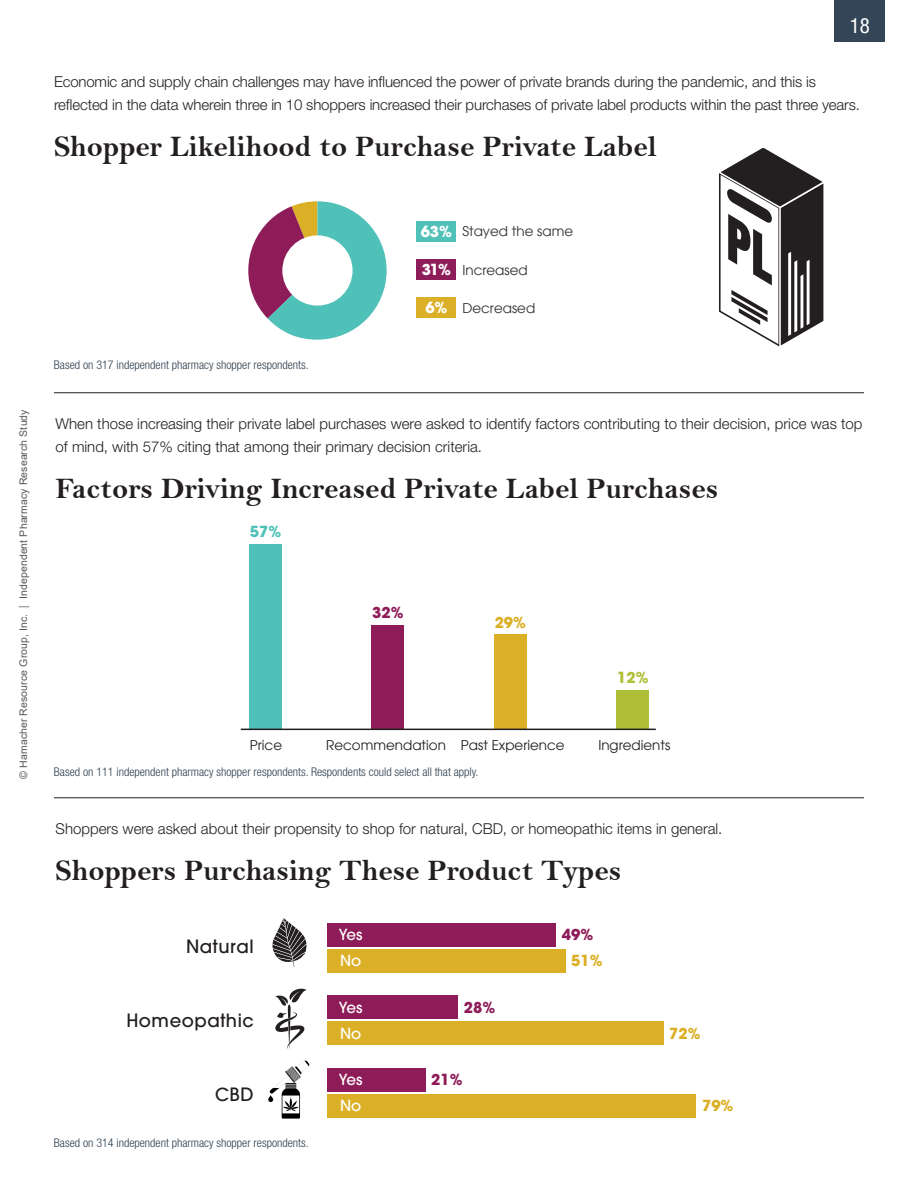
<style>
.page{position:relative;width:918px;height:1188px;background:#fff}
.page>*{position:absolute;margin:0;border:0;box-sizing:border-box;transform-origin:0 0}
.Serif_header{font:30px "Bell MT Bold";color:#231f20}
.t1{font:condensed 21px "Helvetica Neue LT Std";color:#fff}
.t2{font:500 18px "Avant Garde";letter-spacing:.03em;color:#231f20}
.Main_text{font:300 15px/22.5px "Helvetica Neue LT Std";color:#231f20}
.t3{font:500 15px "Avant Garde";color:#fff}
.t4{font:700 15px "Avant Garde";color:#8e1c58}
.t5{font:700 15px "Avant Garde";color:#dcb026}
.t6{font:700 15px "Avant Garde";color:#fff}
.t7{font:700 15px "Avant Garde";color:#4fc1b8}
.t8{font:700 15px "Avant Garde";color:#afbf37}
.Chart_lists{font:13.5px "Avant Garde";color:#231f20}
.Chart_lists-2{font:13.5px "Avant Garde";color:#323234}
.t9{font:300 condensed 12px "Helvetica Neue LT Std";color:#2e3f4e}
.t10{font:10.5px "Arial";letter-spacing:.01em;color:#57585a}
.s1{font-family:"Helvetica Neue LT Std"}
</style>
<div class="page">
<div style="left:416px;top:221px;width:40px;height:20px;background:#4fc1b8"></div>
<div style="left:416px;top:298px;width:40px;height:20px;background:#dcb026"></div>
<div style="left:416px;top:260px;width:40px;height:20px;background:#8e1c58"></div>
<svg style="left:248px;top:201px;width:139px;height:139px"></svg>
<div style="left:282px;top:235px;width:71px;height:71px;background:#fff;border-radius:50%"></div>
<svg style="left:272px;top:918px;width:35px;height:49px"></svg>
<svg style="left:268px;top:1061px;width:41px;height:58px"></svg>
<svg style="left:275px;top:988px;width:32px;height:62px"></svg>
<hr style="left:54px;top:392px;width:810px;height:1px;background:#231f20">
<hr style="left:54px;top:797px;width:810px;height:1px;background:#231f20">
<svg style="left:719px;top:146px;width:105px;height:201px"></svg>
<div style="left:617px;top:690px;width:32px;height:39px;background:#afbf37"></div>
<div style="left:494px;top:635px;width:33px;height:94px;background:#dcb026"></div>
<div style="left:372px;top:625px;width:32px;height:104px;background:#8e1c58"></div>
<div style="left:249px;top:544px;width:33px;height:185px;background:#4fc1b8"></div>
<hr style="left:241px;top:729px;width:415px;height:1px;background:#231f20">
<div style="left:327px;top:949px;width:238px;height:23px;background:#dcb026"></div>
<div style="left:327px;top:1022px;width:336px;height:23px;background:#dcb026"></div>
<div style="left:327px;top:1094px;width:369px;height:23px;background:#dcb026"></div>
<div style="left:327px;top:923px;width:229px;height:23px;background:#8e1c58"></div>
<div style="left:327px;top:996px;width:131px;height:23px;background:#8e1c58"></div>
<div style="left:327px;top:1068px;width:98px;height:23px;background:#8e1c58"></div>
<div style="left:835px;top:0;width:50px;height:42px;background:#344558"></div>
<p class="t10" style="left:16px;top:779px;width:371px;rotate:-90deg">© Hamacher Resource Group, Inc. <span class="s1">|</span> Independent Pharmacy Research Study</p>
<h2 class="t1" style="left:850px;top:13px;width:22px">18</h2>
<p class="Main_text" style="left:54px;top:70px;width:807px">Economic and supply chain challenges may have influenced the power of private brands during the pandemic, and this is reflected in the data wherein three in 10 shoppers increased their purchases of private label products within the past three years.</p>
<p class="Serif_header" style="left:54px;top:129px;width:604px">Shopper Likelihood to Purchase Private Label</p>
<p class="t9" style="left:54px;top:358px;width:256px">Based on 317 independent pharmacy shopper respondents.</p>
<p class="t6" style="left:421px;top:222px;width:33px">63%</p>
<p class="t6" style="left:422px;top:260px;width:31px">31%</p>
<p class="t6" style="left:425px;top:298px;width:24px">6%</p>
<p class="Chart_lists-2" style="left:462px;top:223px;width:112px">Stayed the same</p>
<p class="Chart_lists-2" style="left:462px;top:262px;width:67px">Increased</p>
<p class="Chart_lists-2" style="left:462px;top:300px;width:74px">Decreased</p>
<p class="Main_text" style="left:56px;top:413px;width:808px">When those increasing their private label purchases were asked to identify factors contributing to their decision, price was top of mind, with 57% citing that among their primary decision criteria.</p>
<p class="Serif_header" style="left:56px;top:471px;width:664px">Factors Driving Increased Private Label Purchases</p>
<p class="t7" style="left:250px;top:522px;width:33px">57%</p>
<p class="t4" style="left:372px;top:603px;width:33px">32%</p>
<p class="t5" style="left:495px;top:613px;width:33px">29%</p>
<p class="t8" style="left:617px;top:668px;width:33px">12%</p>
<p class="Chart_lists" style="left:250px;top:737px;width:34px">Price</p>
<p class="Chart_lists" style="left:326px;top:737px;width:240px">Recommendation Past Experience</p>
<p class="Chart_lists" style="left:598px;top:737px;width:73px">Ingredients</p>
<p class="t9" style="left:54px;top:765px;width:426px">Based on 111 independent pharmacy shopper respondents. Respondents could select all that apply.</p>
<p class="Main_text" style="left:56px;top:817px;width:668px">Shoppers were asked about their propensity to shop for natural, CBD, or homeopathic items in general.</p>
<p class="Serif_header" style="left:56px;top:853px;width:567px">Shoppers Purchasing These Product Types</p>
<p class="t2" style="left:186px;top:935px;width:69px">Natural</p>
<p class="t2" style="left:126px;top:1009px;width:129px">Homeopathic</p>
<p class="t2" style="left:215px;top:1083px;width:40px">CBD</p>
<p class="t9" style="left:54px;top:1136px;width:256px">Based on 314 independent pharmacy shopper respondents.</p>
<p class="t3" style="left:339px;top:926px;width:25px">Yes</p>
<p class="t3" style="left:340px;top:952px;width:23px">No</p>
<p class="t3" style="left:339px;top:998px;width:25px">Yes</p>
<p class="t3" style="left:340px;top:1024px;width:23px">No</p>
<p class="t3" style="left:339px;top:1071px;width:25px">Yes</p>
<p class="t3" style="left:340px;top:1096px;width:23px">No</p>
<p class="t4" style="left:464px;top:998px;width:33px">28%</p>
<p class="t4" style="left:431px;top:1070px;width:33px">21%</p>
<p class="t4" style="left:562px;top:925px;width:33px">49%</p>
<p class="t5" style="left:571px;top:951px;width:33px">51%</p>
<p class="t5" style="left:669px;top:1024px;width:33px">72%</p>
<p class="t5" style="left:702px;top:1096px;width:33px">79%</p>
</div>
